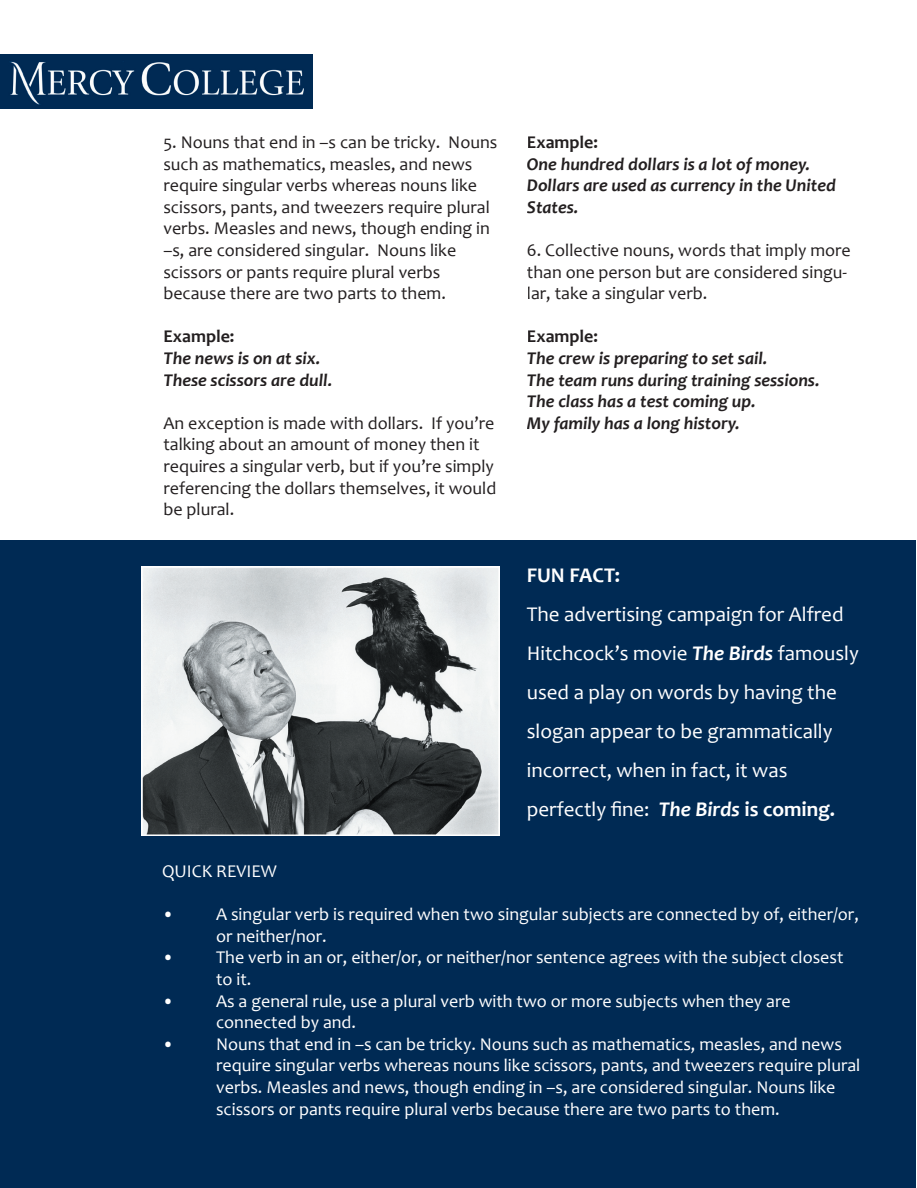
<style>
.page{position:relative;width:917px;height:1188px;background:#fff}
.page>*{position:absolute;margin:0;border:0;box-sizing:border-box;transform-origin:0 0}
.t1{font:21px/39px "Candara";color:#fff}
.t2{font:700 21px "Candara";color:#fff}
.t3{font:18px/21.6px "Candara";color:#fff}
.t4{font:18px/21.6px "Candara";color:#231f20}
.t5{font:italic 700 18px/21.6px "Candara";color:#231f20}
.t6{font:700 18px "Candara";color:#231f20}
.s1{font-weight:700;font-style:italic}
.s2{font-weight:700}
</style>
<div class="page">
<img style="left:1px;top:55px;width:311px;height:54px">
<div style="left:0;top:540px;width:915px;height:648px;background:#002a54"></div>
<img style="left:142px;top:567px;width:357px;height:269px">
<p class="t4" style="left:163px;top:131px;width:335px">5. Nouns that end in –s can be tricky. Nouns such as mathematics, measles, and news require singular verbs whereas nouns like scissors, pants, and tweezers require plural verbs. Measles and news, though ending in –s, are considered singular. Nouns like scissors or pants require plural verbs because there are two parts to them.</p>
<p class="t6" style="left:163px;top:325px;width:73px">Example:</p>
<p class="t5" style="left:163px;top:347px;width:170px">The news is on at six.<br>These scissors are dull.</p>
<p class="t4" style="left:163px;top:412px;width:334px">An exception is made with dollars. If you’re talking about an amount of money then it requires a singular verb, but if you’re simply referencing the dollars themselves, it would be plural.</p>
<p class="t6" style="left:527px;top:131px;width:73px">Example:</p>
<p class="t5" style="left:527px;top:153px;width:310px">One hundred dollars is a lot of money.<br>Dollars are used as currency in the United<br>States.</p>
<p class="t4" style="left:527px;top:239px;width:325px">6. Collective nouns, words that imply more than one person but are considered singu&shy;lar, take a singular verb.</p>
<p class="t6" style="left:527px;top:325px;width:73px">Example:</p>
<p class="t5" style="left:527px;top:347px;width:294px">The crew is preparing to set sail.<br>The team runs during training sessions.<br>The class has a test coming up.<br>My family has a long history.</p>
<p class="t2" style="left:526px;top:562px;width:95px">FUN FACT:</p>
<p class="t1" style="left:526px;top:595px;width:333px">The advertising campaign for Alfred Hitchcock’s movie <span class="s1">The Birds</span> famously used a play on words by having the slogan appear to be grammatically incorrect, when in fact, it was perfectly fine: <span class="s1">The Birds</span> <span class="s2">is coming.</span></p>
<p class="t3" style="left:162px;top:860px;width:116px">QUICK REVIEW</p>
<p class="t3" style="left:216px;top:903px;width:644px;text-indent:-54px">• A singular verb is required when two singular subjects are connected by of, either/or, or neither/nor.</p>
<p class="t3" style="left:216px;top:947px;width:629px;text-indent:-54px">• The verb in an or, either/or, or neither/nor sentence agrees with the subject closest to it.</p>
<p class="t3" style="left:216px;top:990px;width:576px;text-indent:-54px">• As a general rule, use a plural verb with two or more subjects when they are connected by and.</p>
<p class="t3" style="left:216px;top:1033px;width:645px;text-indent:-54px">• Nouns that end in –s can be tricky. Nouns such as mathematics, measles, and news require singular verbs whereas nouns like scissors, pants, and tweezers require plural verbs. Measles and news, though ending in –s, are considered singular. Nouns like scissors or pants require plural verbs because there are two parts to them.</p>
</div>
